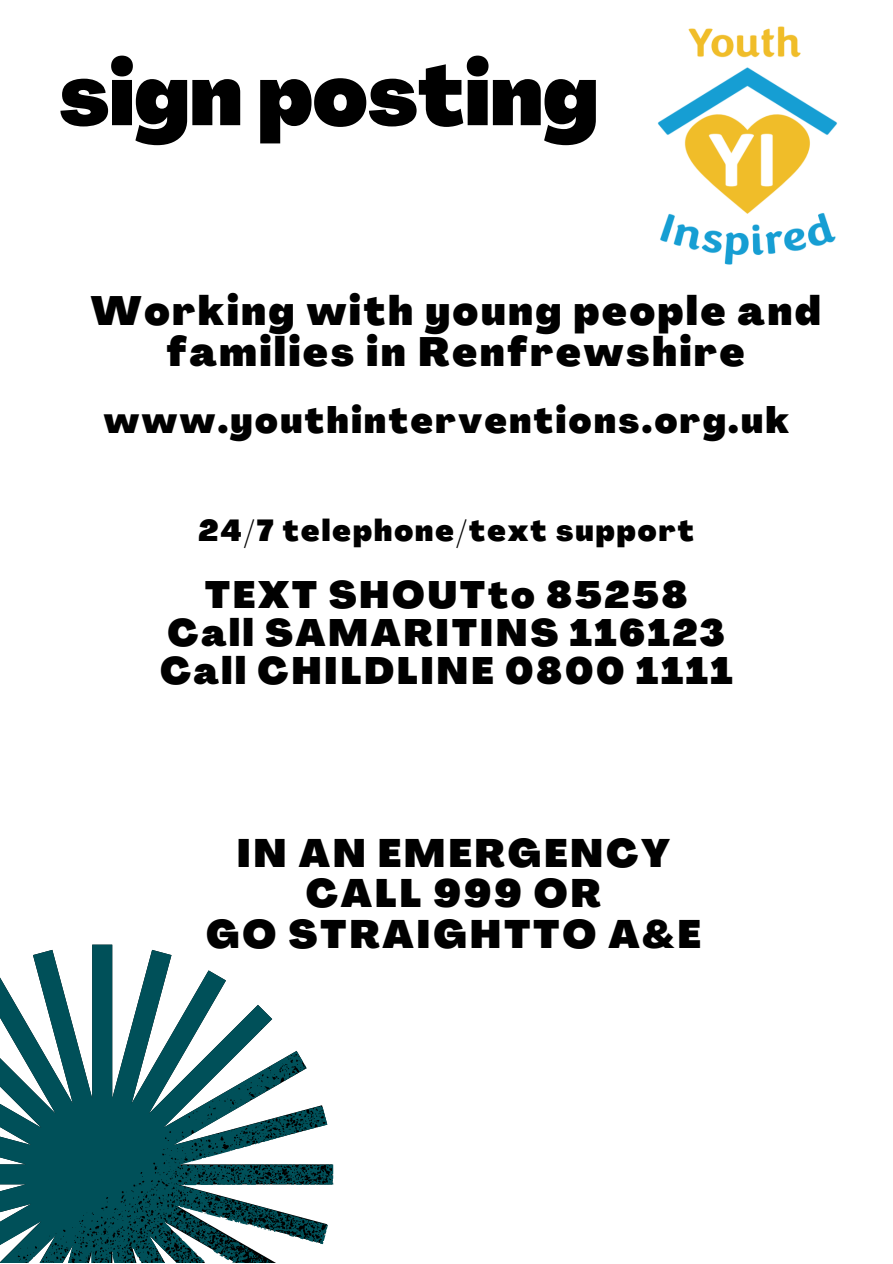
<style>
.page{position:relative;width:893px;height:1264px;background:#fff}
.page>*{position:absolute;margin:0;border:0;box-sizing:border-box;transform-origin:0 0}
.t1{font:900 86.85px "Agrandir";color:#000}
.t2{font:900 40.2px/41.5px "Agrandir";letter-spacing:.07em;color:#000;text-align:center}
.t3{font:900 39px/40.5px "Agrandir";letter-spacing:.07em;color:#000;text-align:center}
.t4{font:900 37.5px/38.2px "Agrandir";letter-spacing:.07em;color:#000;text-align:center}
.t5{font:900 36px "Agrandir";letter-spacing:.07em;color:#000}
.t6{font:900 29.85px "Agrandir";letter-spacing:.07em;color:#000}
</style>
<div class="page">
<img style="left:657px;top:26px;width:180px;height:239px">
<svg style="left:0;top:944px;width:333px;height:318px;fill:#005059"></svg>
<h1 class="t1" style="left:59px;top:60px;width:540px">sign posting</h1>
<p class="t2" style="left:91px;top:294px;width:731px">Working with young people and families in Renfrewshire</p>
<p class="t5" style="left:104px;top:406px;width:686px">www.youthinterventions.org.uk</p>
<p class="t6" style="left:199px;top:518px;width:497px">24/7 telephone/text support</p>
<p class="t4" style="left:160px;top:579px;width:574px">TEXT SHOUTto 85258<br>Call SAMARITINS 116123<br>Call CHILDLINE 0800 1111</p>
<p class="t3" style="left:206px;top:836px;width:496px">IN AN EMERGENCY<br>CALL 999 OR<br>GO STRAIGHTTO A&amp;E</p>
</div>
